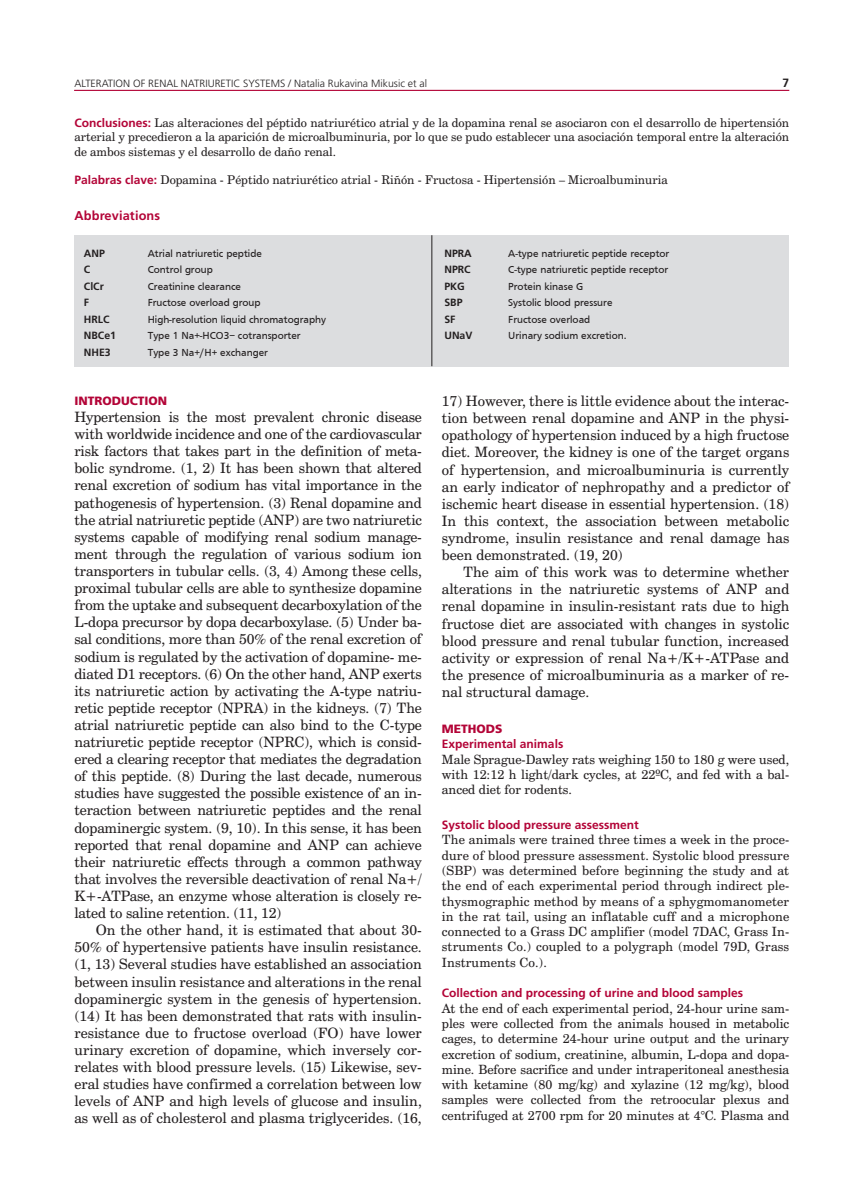
<style>
.page{position:relative;width:851px;height:1191px;background:#fff}
.page>*{position:absolute;margin:0;border:0;box-sizing:border-box;transform-origin:0 0}
.t1{font:14.25px/17.1px "Century Schoolbook BT";color:#231f20;text-align:justify}
.t2{font:12.75px/15.3px "Century Schoolbook BT";color:#231f20;text-align:justify}
.t3{font:700 12.75px "Frutiger LT Std";letter-spacing:.01em;color:#b30437}
.t4{font:12px/14.4px "Century Schoolbook BT";color:#231f20;text-align:justify}
.t5{font:700 12px "Frutiger LT Std";color:#b30437}
.t6{font:12px "Frutiger Black B";color:#b30437}
.t7{font:700 12px "Frutiger LT Std";color:#231f20}
.t8{font:10.5px "Frutiger";color:#231f20}
.t9{font:300 10.5px "Frutiger LT Std";color:#231f20}
.t10{font:700 10.5px "Frutiger LT Std";color:#231f20}
.s1{font-family:"Frutiger LT Std";font-weight:700;color:#b30437}
</style>
<div class="page">
<hr style="left:74px;top:90px;width:715px;height:1px;background:#b30437">
<div style="left:75px;top:235px;width:714px;height:131px;background:#dcdddf"></div>
<hr style="left:431px;top:235px;width:1px;height:131px;background:#231f20">
<p class="t9" style="left:75px;top:77px;width:13px">ALTER</p>
<p class="t9" style="left:102px;top:77px;width:119px">ATION OF RENAL NATRIURETIC</p>
<p class="t9" style="left:243px;top:77px;width:185px">SYSTEMS / Natalia Rukavina Mikusic et al</p>
<p class="t7" style="left:782px;top:75px;width:8px">7</p>
<p class="t4" style="left:74px;top:115px;width:716px"><span class="s1">Conclusiones:</span> Las alteraciones del péptido natriurético atrial y de la dopamina renal se asociaron con el desarrollo de hipertensión arterial y precedieron a la aparición de microalbuminuria, por lo que se pudo establecer una asociación temporal entre la alteración de ambos sistemas y el desarrollo de daño renal.</p>
<p class="t4" style="left:74px;top:173px;width:594px"><span class="s1">Palabras clave:</span> Dopamina - Péptido natriurético atrial - Riñón - Fructosa - Hipertensión – Microalbuminuria</p>
<p class="t3" style="left:75px;top:208px;width:87px">Abbreviations</p>
<p class="t10" style="left:84px;top:247px;width:22px">AN P</p>
<p class="t8" style="left:148px;top:247px;width:116px">Atrial natriuretic peptide</p>
<p class="t10" style="left:84px;top:263px;width:8px">C</p>
<p class="t8" style="left:148px;top:263px;width:67px">Control group</p>
<p class="t10" style="left:84px;top:280px;width:21px">ClCr</p>
<p class="t8" style="left:148px;top:280px;width:95px">Creatinine clearance</p>
<p class="t10" style="left:84px;top:296px;width:7px">F</p>
<p class="t8" style="left:148px;top:296px;width:114px">Fructose overload group</p>
<p class="t10" style="left:84px;top:313px;width:27px">HRLC</p>
<p class="t8" style="left:148px;top:313px;width:180px">High-resolution liquid chromatography</p>
<p class="t10" style="left:84px;top:329px;width:34px">NBCe1</p>
<p class="t8" style="left:148px;top:329px;width:154px">Type 1 Na+-HCO3− cotransporter</p>
<p class="t10" style="left:84px;top:346px;width:28px">NHE3</p>
<p class="t8" style="left:148px;top:346px;width:122px">Type 3 Na+/H+ exchanger</p>
<p class="t6" style="left:74px;top:393px;width:94px">INTRODUCTION</p>
<p class="t1" style="left:74px;top:408px;width:349px">Hypertension is the most prevalent chronic disease with worldwide incidence and one of the cardiovascular risk factors that takes part in the definition of meta&shy;bolic syndrome. (1, 2) It has been shown that altered renal excretion of sodium has vital importance in the pathogenesis of hypertension. (3) Renal dopamine and the atrial natriuretic peptide (ANP) are two natriuretic systems capable of modifying renal sodium manage&shy;ment through the regulation of various sodium ion transporters in tubular cells. (3, 4) Among these cells, proximal tubular cells are able to synthesize dopamine from the uptake and subsequent decarboxylation of the L-dopa precursor by dopa decarboxylase. (5) Under ba&shy;sal conditions, more than 50% of the renal excretion of sodium is regulated by the activation of dopamine- me&shy;diated D1 receptors. (6) On the other hand, ANP exerts its natriuretic action by activating the A-type natriu&shy;retic peptide receptor (NPRA) in the kidneys. (7) The atrial natriuretic peptide can also bind to the C-type natriuretic peptide receptor (NPRC), which is consid&shy;ered a clearing receptor that mediates the degradation of this peptide. (8) During the last decade, numerous studies have suggested the possible existence of an in&shy;teraction between natriuretic peptides and the renal dopaminergic system. (9, 10). In this sense, it has been reported that renal dopamine and ANP can achieve their natriuretic effects through a common pathway that involves the reversible deactivation of renal Na+/ K+-ATPase, an enzyme whose alteration is closely re&shy;lated to saline retention. (11, 12)</p>
<p class="t1" style="left:74px;top:921px;width:349px;text-indent:21px">On the other hand, it is estimated that about 30- 50% of hypertensive patients have insulin resistance. (1, 13) Several studies have established an association between insulin resistance and alterations in the renal dopaminergic system in the genesis of hypertension. (14) It has been demonstrated that rats with insulin&shy;resistance due to fructose overload (FO) have lower urinary excretion of dopamine, which inversely cor&shy;relates with blood pressure levels. (15) Likewise, sev&shy;eral studies have confirmed a correlation between low levels of ANP and high levels of glucose and insulin, as well as of cholesterol and plasma triglycerides. (16,</p>
<p class="t10" style="left:444px;top:247px;width:22px">NPRA</p>
<p class="t8" style="left:508px;top:247px;width:163px">A-type natriuretic peptide receptor</p>
<p class="t10" style="left:444px;top:263px;width:28px">NPRC</p>
<p class="t8" style="left:508px;top:263px;width:161px">C-type natriuretic peptide receptor</p>
<p class="t10" style="left:444px;top:280px;width:22px">PKG</p>
<p class="t8" style="left:508px;top:280px;width:77px">Protein kinase G</p>
<p class="t10" style="left:444px;top:296px;width:20px">SBP</p>
<p class="t8" style="left:508px;top:296px;width:106px">Systolic blood pressure</p>
<p class="t10" style="left:444px;top:313px;width:13px">SF</p>
<p class="t8" style="left:508px;top:313px;width:83px">Fructose overload</p>
<p class="t10" style="left:444px;top:329px;width:30px">UNaV</p>
<p class="t8" style="left:508px;top:329px;width:120px">Urinary sodium excretion.</p>
<p class="t1" style="left:442px;top:392px;width:349px">17) However, there is little evidence about the interac&shy;tion between renal dopamine and ANP in the physi&shy;opathology of hypertension induced by a high fructose diet. Moreover, the kidney is one of the target organs of hypertension, and microalbuminuria is currently an early indicator of nephropathy and a predictor of ischemic heart disease in essential hypertension. (18)<br>In this context, the association between metabolic syndrome, insulin resistance and renal damage has been demonstrated. (19, 20)</p>
<p class="t1" style="left:442px;top:563px;width:349px;text-indent:21px">The aim of this work was to determine whether alterations in the natriuretic systems of ANP and renal dopamine in insulin-resistant rats due to high fructose diet are associated with changes in systolic blood pressure and renal tubular function, increased activity or expression of renal Na+/K+-ATPase and the presence of microalbuminuria as a marker of re&shy;nal structural damage.</p>
<p class="t6" style="left:442px;top:721px;width:62px">METHODS</p>
<p class="t5" style="left:442px;top:737px;width:123px">Experimental animals</p>
<p class="t2" style="left:442px;top:751px;width:349px">Male Sprague-Dawley rats weighing 150 to 180 g were used, with 12:12 h light/dark cycles, at 22ºC, and fed with a bal&shy;anced diet for rodents.</p>
<p class="t5" style="left:442px;top:817px;width:198px">Systolic blood pressure assessment</p>
<p class="t2" style="left:442px;top:832px;width:349px">The animals were trained three times a week in the proce&shy;dure of blood pressure assessment. Systolic blood pressure (SBP) was determined before beginning the study and at the end of each experimental period through indirect ple&shy;thysmographic method by means of a sphygmomanometer in the rat tail, using an inflatable cuff and a microphone connected to a Grass DC amplifier (model 7DAC, Grass In&shy;struments Co.) coupled to a polygraph (model 79D, Grass Instruments Co.).</p>
<p class="t5" style="left:442px;top:986px;width:303px">Collection and processing of urine and blood samples</p>
<p class="t2" style="left:442px;top:1000px;width:349px">At the end of each experimental period, 24-hour urine sam&shy;ples were collected from the animals housed in metabolic cages, to determine 24-hour urine output and the urinary excretion of sodium, creatinine, albumin, L-dopa and dopa&shy;mine. Before sacrifice and under intraperitoneal anesthesia with ketamine (80 mg/kg) and xylazine (12 mg/kg), blood samples were collected from the retroocular plexus and centrifuged at 2700 rpm for 20 minutes at 4°C. Plasma and</p>
</div>
